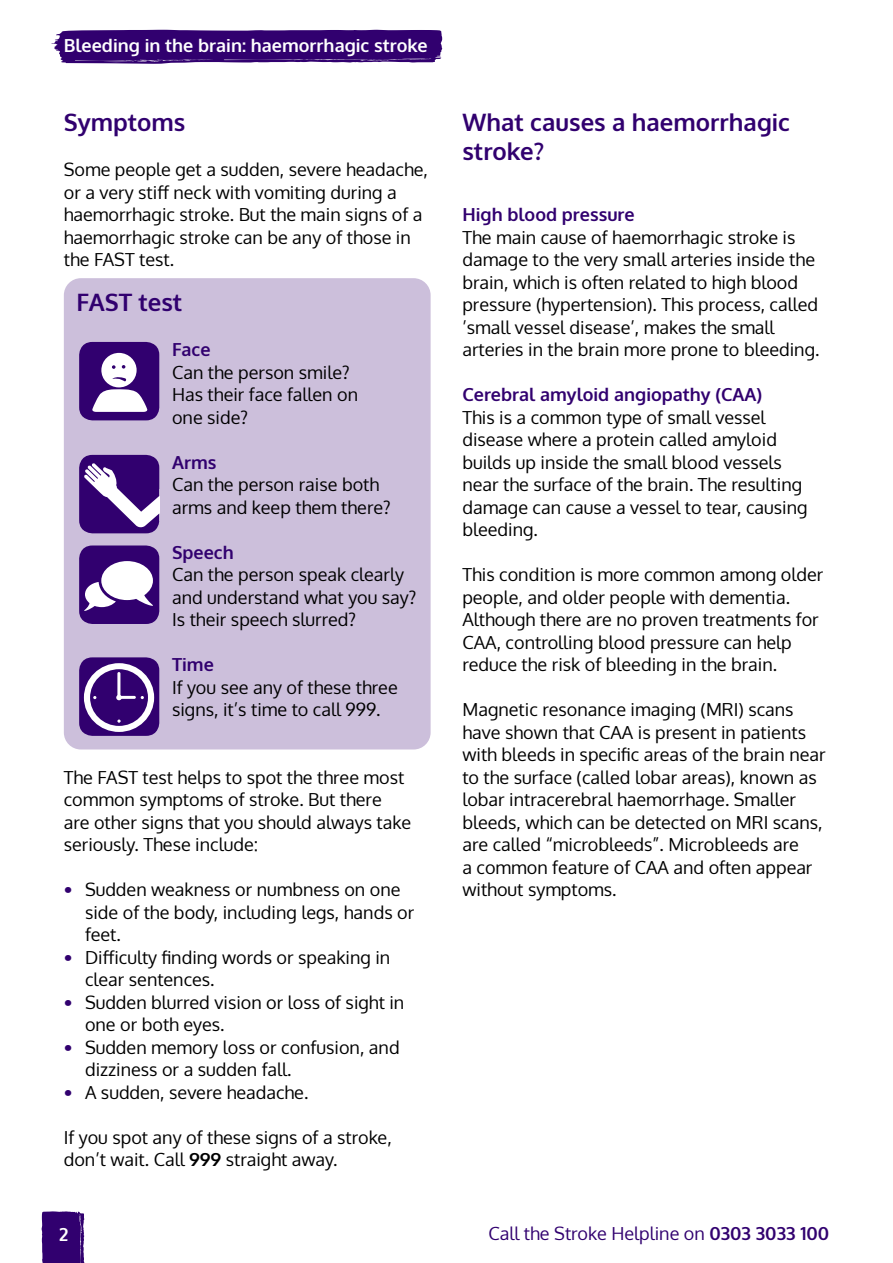
<style>
.page{position:relative;width:893px;height:1263px;background:#fff}
.page>*{position:absolute;margin:0;border:0;box-sizing:border-box;transform-origin:0 0}
.t1{font:700 24px/28.5px "Oxygen";color:#31006f}
.t2{font:18px/22.5px "Oxygen";color:#000}
.t3{font:700 18px "Oxygen";color:#31006f}
.t4{font:700 18px "Oxygen";color:#fff}
.t5{font:18px "Oxygen";color:#31006f}
.s1{font-weight:700;color:#31006f}
.s2{font-weight:700}
</style>
<div class="page">
<svg style="left:51px;top:30px;width:391px;height:34px;background:#42157a"></svg>
<svg style="left:42px;top:1211px;width:43px;height:52px;background:#3d0f77"></svg>
<div style="left:64px;top:278px;width:367px;height:471px;background:#ccbfdb;border-radius:17px"></div>
<svg style="left:79px;top:455px;width:80px;height:78px;background:#644093"></svg>
<div style="left:79px;top:342px;width:80px;height:78px;background:#31006f;border-radius:13px"></div>
<svg style="left:92px;top:389px;width:56px;height:23px"></svg>
<div style="left:101px;top:353px;width:36px;height:35px;background:#fff;border-radius:50%"></div>
<svg style="left:122px;top:365px;width:3px;height:4px"></svg>
<svg style="left:112px;top:377px;width:15px;height:5px"></svg>
<svg style="left:112px;top:365px;width:4px;height:4px"></svg>
<div style="left:79px;top:545px;width:80px;height:79px;background:#31006f;border-radius:13px"></div>
<svg style="left:84px;top:561px;width:69px;height:50px"></svg>
<div style="left:79px;top:657px;width:80px;height:79px;background:#31006f;border-radius:13px"></div>
<div style="left:84px;top:663px;width:70px;height:69px;background:#fff;border-radius:50%"></div>
<svg style="left:90px;top:669px;width:58px;height:57px"></svg>
<svg style="left:93px;top:672px;width:51px;height:51px;background:#502684"></svg>
<p class="t4" style="left:64px;top:34px;width:365px">Bleeding in the brain: haemorrhagic stroke</p>
<h1 class="t1" style="left:64px;top:109px;width:123px">Symptoms</h1>
<p class="t2" style="left:64px;top:159px;width:366px">Some people get a sudden, severe headache, or a very stiff neck with vomiting during a haemorrhagic stroke. But the main signs of a haemorrhagic stroke can be any of those in the FAST test.</p>
<h1 class="t1" style="left:77px;top:289px;width:107px">FAST test</h1>
<p class="t3" style="left:172px;top:338px;width:40px">Face</p>
<p class="t2" style="left:172px;top:361px;width:188px">Can the person smile?<br>Has their face fallen on one side?</p>
<p class="t3" style="left:172px;top:451px;width:46px">Arms</p>
<p class="t2" style="left:172px;top:474px;width:220px">Can the person raise both arms and keep them there?</p>
<p class="t3" style="left:172px;top:541px;width:63px">Speech</p>
<p class="t2" style="left:172px;top:564px;width:246px">Can the person speak clearly and understand what you say?<br>Is their speech slurred?</p>
<p class="t3" style="left:172px;top:653px;width:43px">Time</p>
<p class="t2" style="left:172px;top:676px;width:227px">If you see any of these three signs, it’s time to call 999.</p>
<p class="t2" style="left:64px;top:766px;width:349px">The FAST test helps to spot the three most common symptoms of stroke. But there are other signs that you should always take seriously. These include:</p>
<p class="t2" style="left:85px;top:879px;width:331px;text-indent:-21px"><span class="s1">•</span> Sudden weakness or numbness on one side of the body, including legs, hands or feet.</p>
<p class="t2" style="left:85px;top:946px;width:307px;text-indent:-21px"><span class="s1">•</span> Difficulty finding words or speaking in clear sentences.</p>
<p class="t2" style="left:85px;top:991px;width:321px;text-indent:-21px"><span class="s1">•</span> Sudden blurred vision or loss of sight in one or both eyes.</p>
<p class="t2" style="left:85px;top:1036px;width:316px;text-indent:-21px"><span class="s1">•</span> Sudden memory loss or confusion, and dizziness or a sudden fall.</p>
<p class="t2" style="left:64px;top:1081px;width:246px"><span class="s1">•</span> A sudden, severe headache.</p>
<p class="t2" style="left:64px;top:1126px;width:330px">If you spot any of these signs of a stroke, don’t wait. Call <span class="s2">999</span> straight away.</p>
<h1 class="t1" style="left:462px;top:109px;width:329px">What causes a haemorrhagic stroke?</h1>
<p class="t3" style="left:462px;top:203px;width:174px">High blood pressure</p>
<p class="t2" style="left:462px;top:226px;width:359px">The main cause of haemorrhagic stroke is damage to the very small arteries inside the brain, which is often related to high blood pressure (hypertension). This process, called ’small vessel disease’, makes the small arteries in the brain more prone to bleeding.</p>
<p class="t3" style="left:462px;top:383px;width:301px">Cerebral amyloid angiopathy (CAA)</p>
<p class="t2" style="left:462px;top:406px;width:347px">This is a common type of small vessel disease where a protein called amyloid builds up inside the small blood vessels near the surface of the brain. The resulting damage can cause a vessel to tear, causing bleeding.</p>
<p class="t2" style="left:462px;top:564px;width:362px">This condition is more common among older people, and older people with dementia.<br>Although there are no proven treatments for CAA, controlling blood pressure can help reduce the risk of bleeding in the brain.</p>
<p class="t2" style="left:462px;top:699px;width:365px">Magnetic resonance imaging (MRI) scans have shown that CAA is present in patients with bleeds in specific areas of the brain near to the surface (called lobar areas), known as lobar intracerebral haemorrhage. Smaller bleeds, which can be detected on MRI scans, are called “microbleeds”. Microbleeds are<br>a common feature of CAA and often appear without symptoms.</p>
<p class="t4" style="left:59px;top:1223px;width:11px">2</p>
<p class="t5" style="left:488px;top:1221px;width:342px">Call the Stroke Helpline on <span class="s2">0303 3033 100</span></p>
</div>
